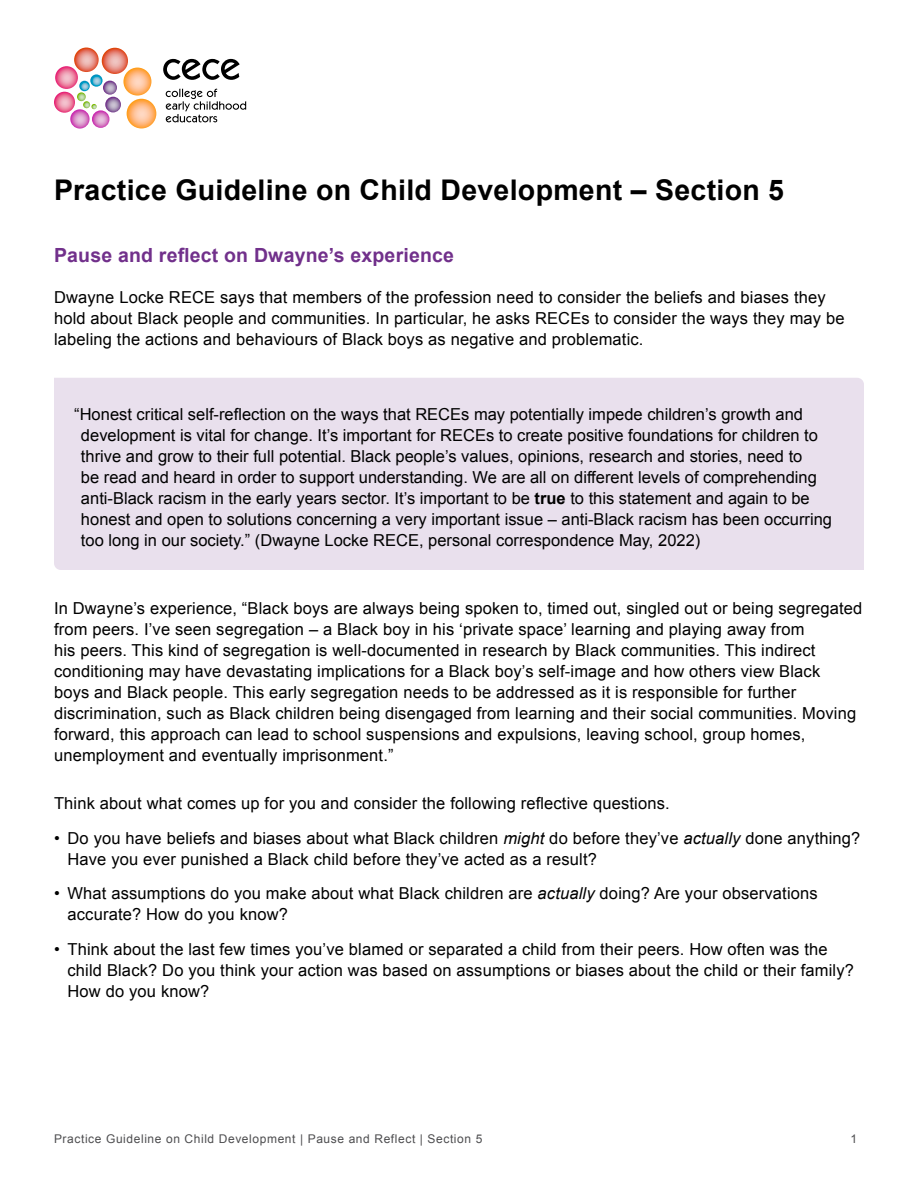
<style>
.page{position:relative;width:918px;height:1188px;background:#fff}
.page>*{position:absolute;margin:0;border:0;box-sizing:border-box;transform-origin:0 0}
.t1{font:700 28.5px "Arial";letter-spacing:.01em;color:#000}
.t2{font:700 19.5px "Arial";letter-spacing:.01em;color:#71308b}
.t3{font:16.5px/21px "Arial";letter-spacing:.01em;color:#000}
.t4{font:12px "Arial";letter-spacing:.05em;color:#4d4d4f}
.s1{font-weight:700}
.s2{font-style:italic}
</style>
<div class="page">
<div style="left:54px;top:378px;width:810px;height:192px;background:#e9e0ed"></div>
<svg style="left:102px;top:48px;width:26px;height:26px"></svg>
<svg style="left:123px;top:68px;width:28px;height:28px"></svg>
<svg style="left:127px;top:99px;width:29px;height:29px"></svg>
<svg style="left:74px;top:48px;width:25px;height:24px"></svg>
<svg style="left:55px;top:66px;width:23px;height:23px"></svg>
<svg style="left:54px;top:92px;width:21px;height:21px"></svg>
<svg style="left:70px;top:109px;width:20px;height:20px"></svg>
<svg style="left:92px;top:110px;width:17px;height:18px"></svg>
<svg style="left:105px;top:97px;width:16px;height:15px"></svg>
<svg style="left:103px;top:81px;width:14px;height:14px"></svg>
<svg style="left:77px;top:74px;width:26px;height:35px"></svg>
<svg style="left:163px;top:59px;width:77px;height:21px"></svg>
<svg style="left:166px;top:89px;width:80px;height:33px"></svg>
<p class="t1" style="left:54px;top:171px;width:732px">Practice Guideline on Child Development – Section 5</p>
<p class="t2" style="left:54px;top:242px;width:402px">Pause and reflect on Dwayne’s experience</p>
<p class="t3" style="left:54px;top:287px;width:792px">Dwayne Locke RECE says that members of the profession need to consider the beliefs and biases they hold about Black people and communities. In particular, he asks RECEs to consider the ways they may be labeling the actions and behaviours of Black boys as negative and problematic.</p>
<p class="t3" style="left:81px;top:404px;width:753px;text-indent:-7px">“Honest critical self-reflection on the ways that RECEs may potentially impede children’s growth and development is vital for change. It’s important for RECEs to create positive foundations for children to thrive and grow to their full potential. Black people’s values, opinions, research and stories, need to<br>be read and heard in order to support understanding. We are all on different levels of comprehending anti-Black racism in the early years sector. It’s important to be <span class="s1">true</span> to this statement and again to be honest and open to solutions concerning a very important issue – anti-Black racism has been occurring too long in our society.” (Dwayne Locke RECE, personal correspondence May, 2022)</p>
<p class="t3" style="left:54px;top:598px;width:810px">In Dwayne’s experience, “Black boys are always being spoken to, timed out, singled out or being segregated from peers. I’ve seen segregation – a Black boy in his ‘private space’ learning and playing away from<br>his peers. This kind of segregation is well-documented in research by Black communities. This indirect conditioning may have devastating implications for a Black boy’s self-image and how others view Black<br>boys and Black people. This early segregation needs to be addressed as it is responsible for further discrimination, such as Black children being disengaged from learning and their social communities. Moving forward, this approach can lead to school suspensions and expulsions, leaving school, group homes, unemployment and eventually imprisonment.”</p>
<p class="t3" style="left:54px;top:793px;width:617px">Think about what comes up for you and consider the following reflective questions.</p>
<p class="t3" style="left:68px;top:827px;width:794px;text-indent:-14px">• Do you have beliefs and biases about what Black children <span class="s2">might</span> do before they’ve <span class="s2">actually</span> done anything?<br>Have you ever punished a Black child before they’ve acted as a result?</p>
<p class="t3" style="left:68px;top:883px;width:752px;text-indent:-14px">• What assumptions do you make about what Black children are <span class="s2">actually</span> doing? Are your observations accurate? How do you know?</p>
<p class="t3" style="left:68px;top:938px;width:788px;text-indent:-14px">• Think about the last few times you’ve blamed or separated a child from their peers. How often was the child Black? Do you think your action was based on assumptions or biases about the child or their family?<br>How do you know?</p>
<p class="t4" style="left:54px;top:1131px;width:430px">Practice Guideline on Child Development | Pause and Reflect | Section 5</p>
<p class="t4" style="left:850px;top:1131px;width:8px">1</p>
</div>
